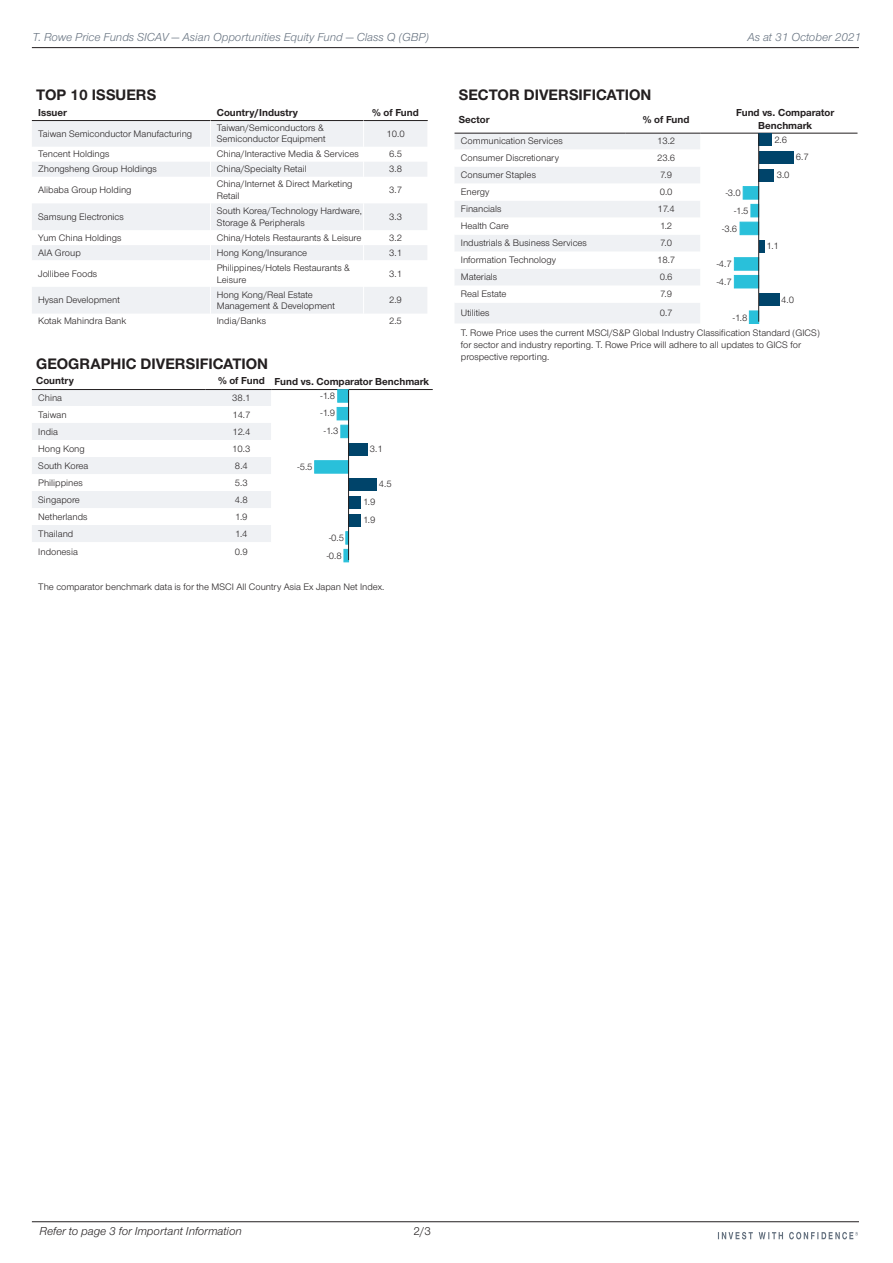
<style>
.page{position:relative;width:893px;height:1263px;background:#fff}
.page>*{position:absolute;margin:0;border:0;box-sizing:border-box;transform-origin:0 0}
.t1{font:700 15.75px "Nimbus San Nov";color:#231f20}
.t2{font:italic 12px "Nimbus San Nov";color:#65717f}
.t3{font:italic 12px "Nimbus San Nov";color:#231f20}
.t4{font:12px "Nimbus San Nov";color:#231f20}
.t5{font:700 10.5px/12.6px "Nimbus San Nov";color:#231f20;text-align:center}
.t6{font:9.75px/11.7px "Nimbus San Nov";color:#231f20}
</style>
<div class="page">
<hr style="left:32px;top:47px;width:827px;height:1px;background:#231f20">
<hr style="left:32px;top:1221px;width:827px;height:1px;background:#231f20">
<svg style="left:718px;top:1232px;width:140px;height:7px"></svg>
<svg style="left:32px;top:121px;width:395px;height:192px;fill:#eff1f4"></svg>
<hr style="left:32px;top:120px;width:178px;height:1px;background:#231f20">
<hr style="left:210px;top:120px;width:154px;height:1px;background:#231f20">
<hr style="left:364px;top:120px;width:64px;height:1px;background:#231f20">
<svg style="left:210px;top:120px;width:1px;height:193px"></svg>
<svg style="left:363px;top:120px;width:1px;height:193px"></svg>
<svg style="left:32px;top:390px;width:336px;height:172px"></svg>
<hr style="left:32px;top:389px;width:173px;height:1px;background:#231f20">
<hr style="left:205px;top:389px;width:66px;height:1px;background:#231f20">
<hr style="left:271px;top:389px;width:162px;height:1px;background:#231f20">
<div style="left:344px;top:549px;width:5px;height:13px;background:#29c0da"></div>
<svg style="left:346px;top:532px;width:2px;height:12px"></svg>
<div style="left:349px;top:514px;width:12px;height:12px;background:#00446a"></div>
<div style="left:349px;top:496px;width:12px;height:13px;background:#00446a"></div>
<div style="left:349px;top:478px;width:28px;height:13px;background:#00446a"></div>
<div style="left:315px;top:461px;width:34px;height:12px;background:#29c0da"></div>
<div style="left:349px;top:443px;width:19px;height:12px;background:#00446a"></div>
<div style="left:341px;top:425px;width:8px;height:13px;background:#29c0da;border:1px solid #29c0da"></div>
<div style="left:337px;top:407px;width:12px;height:13px;background:#29c0da"></div>
<div style="left:338px;top:390px;width:11px;height:12px;background:#29c0da"></div>
<hr style="left:348px;top:390px;width:1px;height:170px;background:#231f20">
<div style="left:455px;top:134px;width:245px;height:189px;background:#eff1f4"></div>
<svg style="left:455px;top:150px;width:245px;height:153px"></svg>
<hr style="left:454px;top:133px;width:172px;height:1px;background:#231f20">
<hr style="left:626px;top:133px;width:74px;height:1px;background:#231f20">
<hr style="left:700px;top:133px;width:157px;height:1px;background:#231f20">
<div style="left:749px;top:311px;width:10px;height:12px;background:#29c0da"></div>
<div style="left:759px;top:293px;width:20px;height:13px;background:#00446a"></div>
<div style="left:734px;top:275px;width:25px;height:13px;background:#29c0da"></div>
<div style="left:734px;top:258px;width:25px;height:12px;background:#29c0da"></div>
<div style="left:759px;top:240px;width:5px;height:12px;background:#00446a"></div>
<div style="left:740px;top:222px;width:19px;height:13px;background:#29c0da;border:1px solid #29c0da"></div>
<div style="left:751px;top:204px;width:8px;height:13px;background:#29c0da"></div>
<div style="left:743px;top:187px;width:16px;height:12px;background:#29c0da;border:1px solid #29c0da"></div>
<div style="left:759px;top:169px;width:15px;height:12px;background:#00446a"></div>
<div style="left:759px;top:151px;width:34px;height:13px;background:#00446a"></div>
<div style="left:759px;top:133px;width:13px;height:13px;background:#00446a"></div>
<hr style="left:758px;top:133px;width:1px;height:189px;background:#231f20">
<p class="t2" style="left:33px;top:30px;width:398px">T. Rowe Price Funds SICAV — Asian Opportunities Equity Fund — Class Q (GBP)</p>
<p class="t2" style="left:747px;top:30px;width:115px">As at 31 October 2021</p>
<h1 class="t1" style="left:36px;top:85px;width:122px">TOP 10 ISSUERS</h1>
<p class="t5" style="left:38px;top:106px;width:30px">Issuer</p>
<p class="t5" style="left:217px;top:106px;width:83px">Country/Industry</p>
<p class="t5" style="left:372px;top:106px;width:48px">% of Fund</p>
<p class="t6" style="left:38px;top:128px;width:156px">Taiwan Semiconductor Manufacturing</p>
<p class="t6" style="left:217px;top:122px;width:110px">Taiwan/Semiconductors &amp;<br>Semiconductor Equipment</p>
<p class="t6" style="left:387px;top:128px;width:20px">10.0</p>
<p class="t6" style="left:38px;top:148px;width:73px">Tencent Holdings</p>
<p class="t6" style="left:217px;top:148px;width:143px">China/Interactive Media &amp; Services</p>
<p class="t6" style="left:389px;top:148px;width:14px">6.5</p>
<p class="t6" style="left:38px;top:163px;width:120px">Zhongsheng Group Holdings</p>
<p class="t6" style="left:217px;top:163px;width:91px">China/Specialty Retail</p>
<p class="t6" style="left:389px;top:163px;width:14px">3.8</p>
<p class="t6" style="left:38px;top:184px;width:95px">Alibaba Group Holding</p>
<p class="t6" style="left:217px;top:178px;width:137px">China/Internet &amp; Direct Marketing<br>Retail</p>
<p class="t6" style="left:389px;top:184px;width:14px">3.7</p>
<p class="t6" style="left:38px;top:211px;width:87px">Samsung Electronics</p>
<p class="t6" style="left:217px;top:205px;width:147px">South Korea/Technology Hardware,<br>Storage &amp; Peripherals</p>
<p class="t6" style="left:389px;top:211px;width:14px">3.3</p>
<p class="t6" style="left:38px;top:232px;width:85px">Yum China Holdings</p>
<p class="t6" style="left:217px;top:232px;width:146px">China/Hotels Restaurants &amp; Leisure</p>
<p class="t6" style="left:389px;top:232px;width:14px">3.2</p>
<p class="t6" style="left:38px;top:247px;width:44px">AIA Group</p>
<p class="t6" style="left:217px;top:247px;width:92px">Hong Kong/Insurance</p>
<p class="t6" style="left:389px;top:247px;width:14px">3.1</p>
<p class="t6" style="left:38px;top:268px;width:60px">Jollibee Foods</p>
<p class="t6" style="left:217px;top:262px;width:135px">Philippines/Hotels Restaurants &amp;<br>Leisure</p>
<p class="t6" style="left:389px;top:268px;width:14px">3.1</p>
<p class="t6" style="left:38px;top:294px;width:83px">Hysan Development</p>
<p class="t6" style="left:217px;top:289px;width:120px">Hong Kong/Real Estate<br>Management &amp; Development</p>
<p class="t6" style="left:389px;top:294px;width:14px">2.9</p>
<p class="t6" style="left:38px;top:315px;width:90px">Kotak Mahindra Bank</p>
<p class="t6" style="left:217px;top:315px;width:51px">India/Banks</p>
<p class="t6" style="left:389px;top:315px;width:14px">2.5</p>
<h1 class="t1" style="left:36px;top:354px;width:234px">GEOGRAPHIC DIVERSIFICATION</h1>
<p class="t5" style="left:36px;top:374px;width:39px">Country</p>
<p class="t5" style="left:218px;top:375px;width:213px">% of Fund Fund vs. Comparator Benchmark</p>
<p class="t6" style="left:38px;top:392px;width:25px">China</p>
<p class="t6" style="left:232px;top:392px;width:20px">38.1</p>
<p class="t6" style="left:321px;top:390px;width:16px">-1.8</p>
<p class="t6" style="left:321px;top:407px;width:16px">-1.9</p>
<p class="t6" style="left:38px;top:409px;width:30px">Taiwan</p>
<p class="t6" style="left:232px;top:409px;width:20px">14.7</p>
<p class="t6" style="left:38px;top:426px;width:21px">India</p>
<p class="t6" style="left:232px;top:426px;width:19px">12.4</p>
<p class="t6" style="left:38px;top:443px;width:48px">Hong Kong</p>
<p class="t6" style="left:232px;top:443px;width:20px">10.3</p>
<p class="t6" style="left:38px;top:460px;width:52px">South Korea</p>
<p class="t6" style="left:235px;top:460px;width:14px">8.4</p>
<p class="t6" style="left:38px;top:477px;width:46px">Philippines</p>
<p class="t6" style="left:235px;top:477px;width:14px">5.3</p>
<p class="t6" style="left:38px;top:494px;width:43px">Singapore</p>
<p class="t6" style="left:235px;top:494px;width:14px">4.8</p>
<p class="t6" style="left:38px;top:511px;width:51px">Netherlands</p>
<p class="t6" style="left:235px;top:511px;width:14px">1.9</p>
<p class="t6" style="left:38px;top:528px;width:37px">Thailand</p>
<p class="t6" style="left:235px;top:528px;width:14px">1.4</p>
<p class="t6" style="left:38px;top:546px;width:41px">Indonesia</p>
<p class="t6" style="left:235px;top:546px;width:14px">0.9</p>
<p class="t6" style="left:38px;top:581px;width:348px">The comparator benchmark data is for the MSCI All Country Asia Ex Japan Net Index.</p>
<p class="t6" style="left:324px;top:425px;width:16px">-1.3</p>
<p class="t6" style="left:370px;top:443px;width:14px">3.1</p>
<p class="t6" style="left:298px;top:461px;width:17px">-5.5</p>
<p class="t6" style="left:379px;top:478px;width:14px">4.5</p>
<p class="t6" style="left:363px;top:496px;width:14px">1.9</p>
<p class="t6" style="left:363px;top:514px;width:14px">1.9</p>
<p class="t6" style="left:329px;top:532px;width:17px">-0.5</p>
<p class="t6" style="left:327px;top:550px;width:17px">-0.8</p>
<h1 class="t1" style="left:459px;top:85px;width:194px">SECTOR DIVERSIFICATION</h1>
<p class="t5" style="left:459px;top:113px;width:32px">Sector</p>
<p class="t5" style="left:643px;top:113px;width:48px">% of Fund</p>
<p class="t5" style="left:736px;top:106px;width:100px">Fund vs. Comparator<br>Benchmark</p>
<p class="t6" style="left:461px;top:135px;width:103px">Communication Services</p>
<p class="t6" style="left:657px;top:135px;width:20px">13.2</p>
<p class="t6" style="left:774px;top:134px;width:14px">2.6</p>
<p class="t6" style="left:796px;top:151px;width:14px">6.7</p>
<p class="t6" style="left:461px;top:152px;width:100px">Consumer Discretionary</p>
<p class="t6" style="left:657px;top:152px;width:20px">23.6</p>
<p class="t6" style="left:461px;top:169px;width:77px">Consumer Staples</p>
<p class="t6" style="left:660px;top:169px;width:13px">7.9</p>
<p class="t6" style="left:461px;top:186px;width:30px">Energy</p>
<p class="t6" style="left:660px;top:186px;width:14px">0.0</p>
<p class="t6" style="left:461px;top:203px;width:42px">Financials</p>
<p class="t6" style="left:658px;top:203px;width:19px">17.4</p>
<p class="t6" style="left:461px;top:220px;width:49px">Health Care</p>
<p class="t6" style="left:660px;top:220px;width:14px">1.2</p>
<p class="t6" style="left:461px;top:237px;width:128px">Industrials &amp; Business Services</p>
<p class="t6" style="left:660px;top:237px;width:13px">7.0</p>
<p class="t6" style="left:461px;top:254px;width:97px">Information Technology</p>
<p class="t6" style="left:657px;top:254px;width:20px">18.7</p>
<p class="t6" style="left:461px;top:271px;width:38px">Materials</p>
<p class="t6" style="left:660px;top:271px;width:14px">0.6</p>
<p class="t6" style="left:461px;top:288px;width:47px">Real Estate</p>
<p class="t6" style="left:660px;top:288px;width:13px">7.9</p>
<p class="t6" style="left:461px;top:307px;width:30px">Utilities</p>
<p class="t6" style="left:777px;top:169px;width:14px">3.0</p>
<p class="t6" style="left:726px;top:187px;width:17px">-3.0</p>
<p class="t6" style="left:734px;top:205px;width:16px">-1.5</p>
<p class="t6" style="left:722px;top:223px;width:17px">-3.6</p>
<p class="t6" style="left:767px;top:240px;width:14px">1.1</p>
<p class="t6" style="left:717px;top:258px;width:16px">-4.7</p>
<p class="t6" style="left:717px;top:276px;width:16px">-4.7</p>
<p class="t6" style="left:781px;top:294px;width:14px">4.0</p>
<p class="t6" style="left:461px;top:303px;width:360px;line-height:20.1px;text-indent:199px">0.7<br>T. Rowe Price uses the current MSCI/S&amp;P Global Industry Classification Standard (GICS)</p>
<p class="t6" style="left:461px;top:339px;width:342px">for sector and industry reporting. T. Rowe Price will adhere to all updates to GICS for prospective reporting.</p>
<p class="t6" style="left:733px;top:312px;width:16px">-1.8</p>
<p class="t3" style="left:39px;top:1224px;width:204px">Refer to page 3 for Important Information</p>
<p class="t4" style="left:414px;top:1224px;width:19px">2/3</p>
</div>
